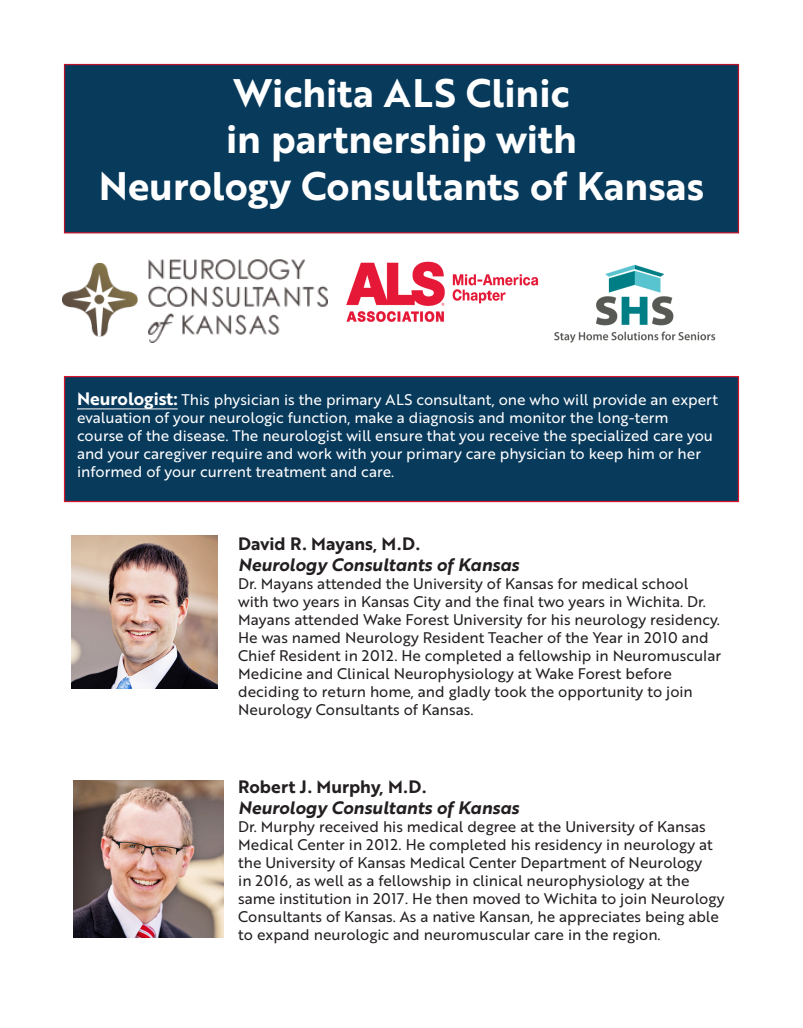
<style>
.page{position:relative;width:803px;height:1028px;background:#fff}
.page>*{position:absolute;margin:0;border:0;box-sizing:border-box;transform-origin:0 0}
.t1{font:38.75px "Brother 1816 Bold";color:#fff}
.t2{font:17.5px "Brother 1816 Bold Italic";color:#231f20}
.t3{font:17.5px "Brother 1816 Bold";color:#231f20}
.t4{font:15px/18px "Brother 1816 Regular";color:#231f20}
.t5{font:15px/18px "Brother 1816 Regular";color:#fff}
.s1{font-family:"Brother 1816 Bold";font-size:17.5px}
</style>
<div class="page">
<img style="left:554px;top:264px;width:162px;height:79px">
<img style="left:346px;top:261px;width:193px;height:61px">
<div style="left:64px;top:64px;width:675px;height:169px;background:#083a5c;border:1px solid #bb112b"></div>
<div style="left:64px;top:376px;width:675px;height:126px;background:#083a5c;border:1px solid #d7162e"></div>
<hr style="left:77px;top:409px;width:101px;height:1px;background:#fff">
<img style="left:72px;top:536px;width:145px;height:153px">
<img style="left:149px;top:260px;width:178px;height:82px">
<img style="left:62px;top:263px;width:76px;height:74px">
<img style="left:73px;top:780px;width:150px;height:157px">
<p class="t1" style="left:233px;top:63px;width:338px">Wichita ALS Clinic</p>
<p class="t1" style="left:226px;top:110px;width:352px">in partnership with</p>
<p class="t1" style="left:99px;top:156px;width:607px">Neurology Consultants of Kansas</p>
<p class="t5" style="left:77px;top:390px;width:642px"><span class="s1">Neurologist:</span> This physician is the primary ALS consultant, one who will provide an expert evaluation of your neurologic function, make a diagnosis and monitor the long-term course of the disease. The neurologist will ensure that you receive the specialized care you and your caregiver require and work with your primary care physician to keep him or her informed of your current treatment and care.</p>
<p class="t3" style="left:238px;top:531px;width:183px">David R. Mayans, M.D.</p>
<p class="t2" style="left:238px;top:552px;width:282px">Neurology Consultants of Kansas</p>
<p class="t4" style="left:238px;top:574px;width:484px">Dr. Mayans attended the University of Kansas for medical school with two years in Kansas City and the final two years in Wichita. Dr.<br>Mayans attended Wake Forest University for his neurology residency.<br>He was named Neurology Resident Teacher of the Year in 2010 and Chief Resident in 2012. He completed a fellowship in Neuromuscular Medicine and Clinical Neurophysiology at Wake Forest before deciding to return home, and gladly took the opportunity to join Neurology Consultants of Kansas.</p>
<p class="t3" style="left:238px;top:773px;width:190px">Robert J. Murphy, M.D.</p>
<p class="t2" style="left:238px;top:794px;width:282px">Neurology Consultants of Kansas</p>
<p class="t4" style="left:238px;top:817px;width:488px">Dr. Murphy received his medical degree at the University of Kansas Medical Center in 2012. He completed his residency in neurology at the University of Kansas Medical Center Department of Neurology<br>in 2016, as well as a fellowship in clinical neurophysiology at the same institution in 2017. He then moved to Wichita to join Neurology Consultants of Kansas. As a native Kansan, he appreciates being able to expand neurologic and neuromuscular care in the region.</p>
</div>
